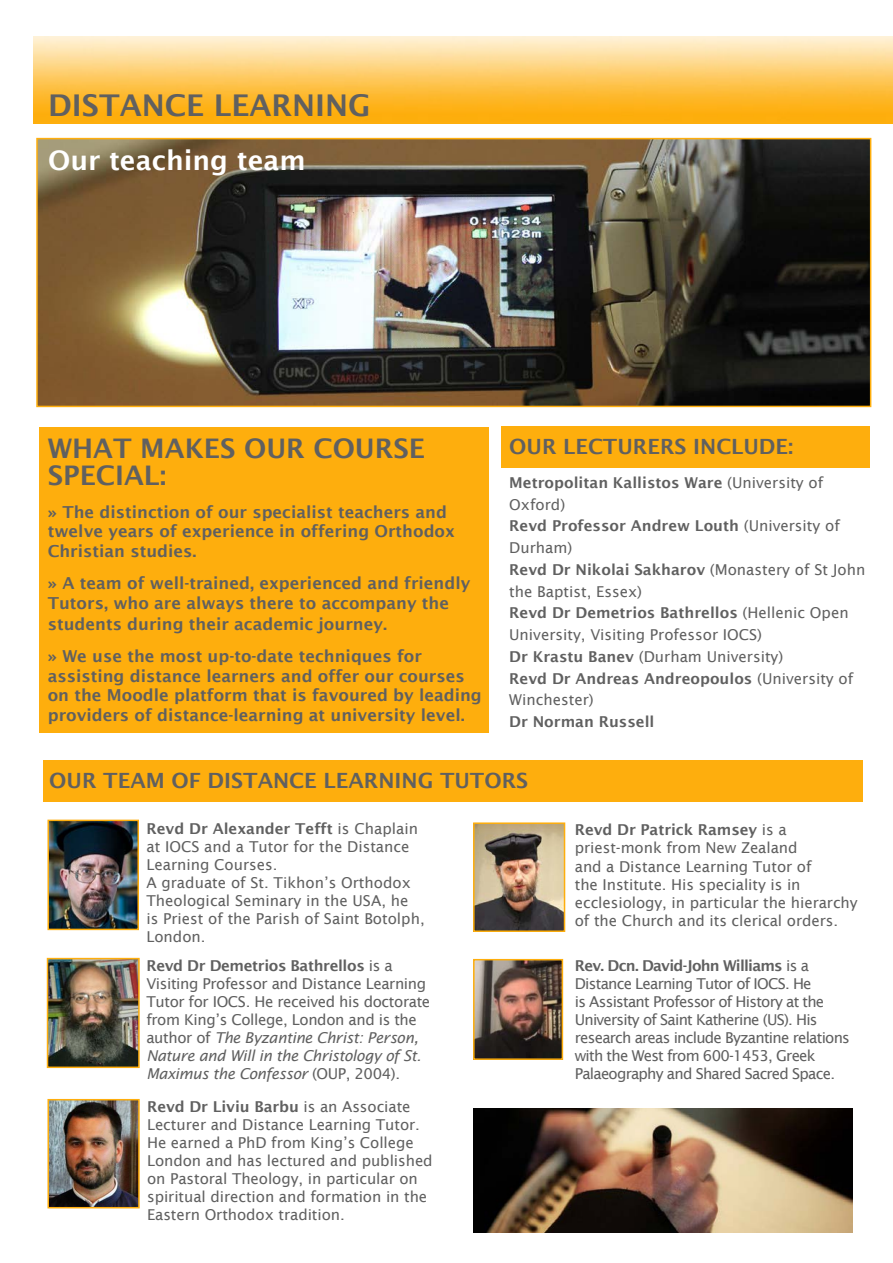
<style>
.page{position:relative;width:893px;height:1263px;background:#fff}
.page>*{position:absolute;margin:0;border:0;box-sizing:border-box;transform-origin:0 0}
.t1{font:600 30px "Lucida Sans";color:#606060}
.t2{font:600 27px/27px "Lucida Sans";color:#606060}
.t3{font:600 27px "Lucida Sans";color:#fff}
.t4{font:600 21px "Lucida Sans";color:#606060}
.t5{font:600 16.5px/19.5px "Lucida Sans";color:#606060}
.t6{font:15px/18px "Lucida Sans";letter-spacing:-.005em;color:#606060}
.t7{font:15px/18px "Lucida Sans";letter-spacing:-.025em;color:#606060}
.t8{font:15px/18px "Lucida Sans";letter-spacing:-.05em;color:#606060}
.t9{font:600 15px/21.8px "Lucida Sans";color:#606060}
.s1{font-weight:400}
.s2{font-weight:600}
.s3{font-style:italic}
</style>
<div class="page">
<div style="left:502px;top:427px;width:367px;height:41px;background:#feae0d"></div>
<div style="left:39px;top:427px;width:450px;height:305px;background:#feae0d"></div>
<img style="left:39px;top:141px;width:829px;height:263px">
<div style="left:36px;top:138px;width:835px;height:269px;border:2px solid #feae0d"></div>
<img style="left:33px;top:37px;width:860px;height:87px">
<img style="left:50px;top:823px;width:86px;height:104px">
<div style="left:47px;top:820px;width:92px;height:110px;border:2px solid #feae0d"></div>
<img style="left:50px;top:961px;width:87px;height:104px">
<div style="left:47px;top:958px;width:93px;height:110px;border:2px solid #feae0d"></div>
<img style="left:50px;top:1102px;width:87px;height:103px">
<div style="left:47px;top:1099px;width:93px;height:109px;border:2px solid #feae0d"></div>
<img style="left:476px;top:825px;width:86px;height:104px">
<div style="left:473px;top:822px;width:92px;height:110px;border:2px solid #feae0d"></div>
<div style="left:44px;top:760px;width:819px;height:41px;background:#feae0d"></div>
<img style="left:476px;top:962px;width:84px;height:95px">
<div style="left:473px;top:959px;width:90px;height:101px;border:2px solid #feae0d"></div>
<img style="left:473px;top:1109px;width:379px;height:123px">
<p class="t1" style="left:48px;top:88px;width:324px">DISTANCE LEARNING</p>
<p class="t3" style="left:48px;top:145px;width:259px">Our teaching team</p>
<p class="t2" style="left:48px;top:435px;width:379px">WHAT MAKES OUR COURSE<br>SPECIAL:</p>
<p class="t5" style="left:48px;top:502px;width:409px">» The distinction of our specialist teachers and twelve years of experience in offering Orthodox<br>Christian studies.</p>
<p class="t5" style="left:48px;top:573px;width:424px">» A team of well-trained, experienced and friendly<br>Tutors, who are always there to accompany the</p>
<p class="t5" style="left:48px;top:614px;width:341px">students during their academic journey.</p>
<p class="t5" style="left:48px;top:647px;width:436px">» We use the most up-to-date techniques for assisting distance learners and offer our courses on the Moodle platform that is favoured by leading providers of distance-learning at university level.</p>
<p class="t4" style="left:509px;top:435px;width:286px">OUR LECTURERS INCLUDE:</p>
<p class="t9" style="left:509px;top:472px;width:316px">Metropolitan Kallistos Ware <span class="s1">(University of<br>Oxford)</span></p>
<p class="t9" style="left:509px;top:515px;width:332px">Revd Professor Andrew Louth <span class="s1">(University of<br>Durham)</span></p>
<p class="t6" style="left:509px;top:559px;width:358px;line-height:21.8px"><span class="s2">Revd Dr Nikolai Sakharov</span> (Monastery of St John the Baptist, Essex)</p>
<p class="t6" style="left:509px;top:602px;width:341px;line-height:21.8px"><span class="s2">Revd Dr Demetrios Bathrellos</span> (Hellenic Open<br>University, Visiting Professor IOCS)</p>
<p class="t6" style="left:509px;top:648px;width:276px"><span class="s2">Dr Krastu Banev</span> (Durham University)</p>
<p class="t9" style="left:509px;top:667px;width:345px">Revd Dr Andreas Andreopoulos <span class="s1">(University of<br>Winchester)</span></p>
<p class="t9" style="left:509px;top:711px;width:147px">Dr Norman Russell</p>
<p class="t4" style="left:49px;top:769px;width:480px">OUR TEAM OF DISTANCE LEARNING TUTORS</p>
<p class="t6" style="left:146px;top:820px;width:273px"><span class="s2">Revd Dr Alexander Tefft</span> is Chaplain at IOCS and a Tutor for the Distance<br>Learning Courses.</p>
<p class="t6" style="left:146px;top:874px;width:280px">A graduate of St. Tikhon’s Orthodox<br>Theological Seminary in the USA, he<br>is Priest of the Parish of Saint Botolph,<br>London.</p>
<p class="t7" style="left:146px;top:956px;width:285px"><span class="s2">Revd Dr Demetrios Bathrellos</span> is a Visiting Professor and Distance Learning Tutor for IOCS. He received his doctorate from King’s College, London and is the author of <span class="s3">The Byzantine Christ: Person, Nature and Will in the Christology of St.<br>Maximus the Confessor</span> (OUP, 2004).</p>
<p class="t6" style="left:147px;top:1097px;width:287px"><span class="s2">Revd Dr Liviu Barbu</span> is an Associate Lecturer and Distance Learning Tutor.<br>He earned a PhD from King’s College London and has lectured and published on Pastoral Theology, in particular on spiritual direction and formation in the Eastern Orthodox tradition.</p>
<p class="t6" style="left:575px;top:821px;width:284px"><span class="s2">Revd Dr Patrick Ramsey</span> is a priest-monk from New Zealand<br>and a Distance Learning Tutor of<br>the Institute. His speciality is in ecclesiology, in particular the hierarchy of the Church and its clerical orders.</p>
<p class="t8" style="left:575px;top:956px;width:277px"><span class="s2">Rev. Dcn. David-John Williams</span> is a Distance Learning Tutor of IOCS. He<br>is Assistant Professor of History at the University of Saint Katherine (US). His research areas include Byzantine relations with the West from 600-1453, Greek Palaeography and Shared Sacred Space.</p>
</div>
